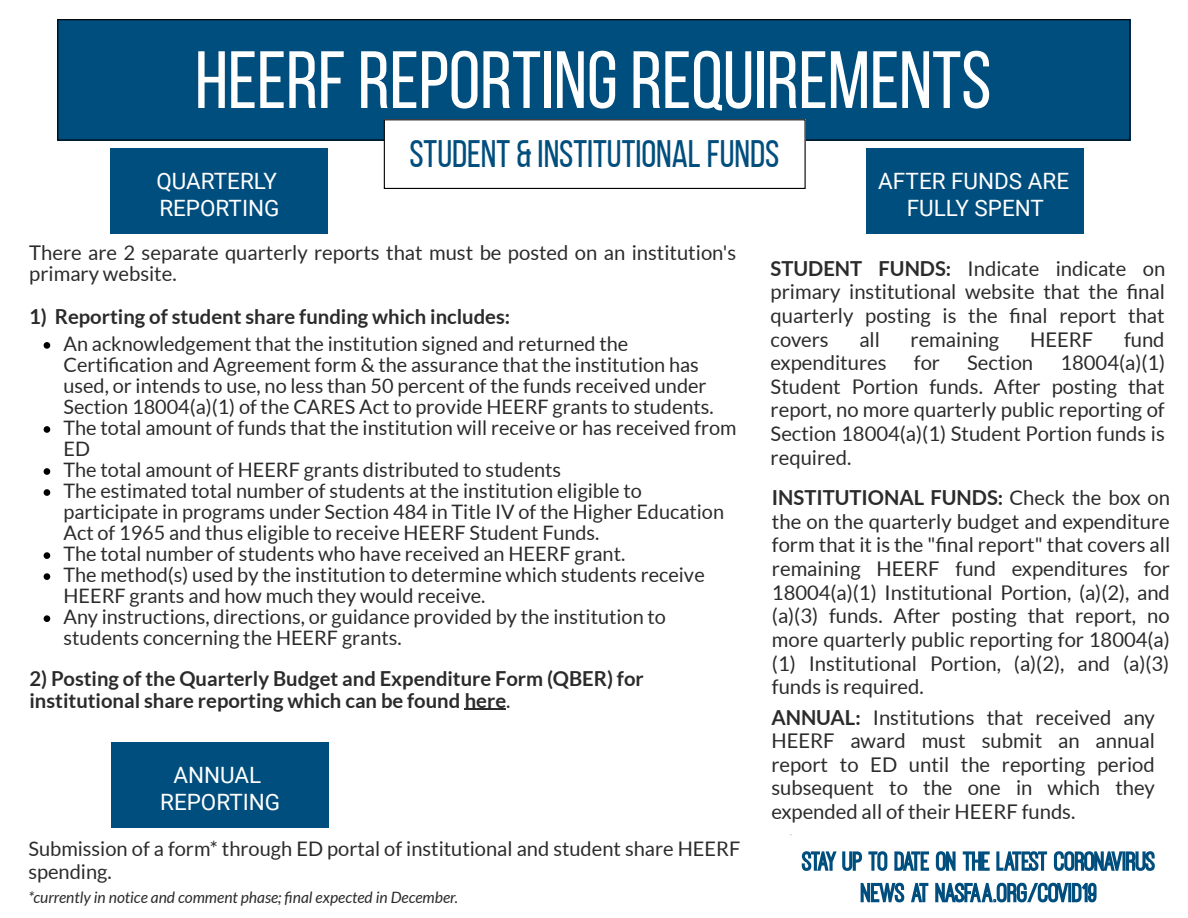
<style>
.page{position:relative;width:1188px;height:918px;background:#fff}
.page>*{position:absolute;margin:0;border:0;box-sizing:border-box;transform-origin:0 0}
.t1{font:81px "Bebas Neue";color:#fff}
.t2{font:38.25px "Bebas Neue";color:#004e7d}
.t3{font:22.5px/27px "Roboto";color:#fff;text-align:center}
.t4{font:20.25px/23.7px "Lato";color:#2b2b2b;text-align:justify}
.t5{font:700 20.25px/21.3px "Lato";color:#2b2b2b}
.t6{font:20.1px/23.4px "Lato";color:#2b2b2b}
.t7{font:19.95px/21px "Lato";color:#2b2b2b}
.t8{font:italic 15.6px "Lato";color:#2b2b2b}
.s1{font-weight:400}
.s2{font-weight:700}
</style>
<div class="page">
<div style="left:57px;top:19px;width:1073px;height:122px;background:#004e7d"></div>
<div style="left:57px;top:19px;width:1073px;height:122px;border:1px solid #000"></div>
<div style="left:384px;top:119px;width:422px;height:70px;background:#fff"></div>
<div style="left:384px;top:119px;width:422px;height:70px;border:1px solid #000"></div>
<div style="left:866px;top:148px;width:217px;height:86px;background:#004e7d"></div>
<svg style="left:802px;top:851px;width:353px;height:20px"></svg>
<svg style="left:861px;top:883px;width:236px;height:19px"></svg>
<div style="left:110px;top:148px;width:217px;height:86px;background:#004e7d"></div>
<div style="left:111px;top:743px;width:217px;height:85px;background:#004e7d"></div>
<svg style="left:44px;top:342px;width:6px;height:7px"></svg>
<svg style="left:44px;top:426px;width:6px;height:7px"></svg>
<svg style="left:44px;top:468px;width:6px;height:7px"></svg>
<svg style="left:44px;top:489px;width:6px;height:7px"></svg>
<svg style="left:44px;top:552px;width:6px;height:7px"></svg>
<svg style="left:44px;top:573px;width:6px;height:7px"></svg>
<svg style="left:44px;top:615px;width:6px;height:7px"></svg>
<hr style="left:465px;top:709px;width:41px;height:1px;background:#2b2b2b">
<h1 class="t1" style="left:195px;top:36px;width:798px">HEERF REPORTING REQUIREMENTS</h1>
<h2 class="t2" style="left:409px;top:133px;width:371px">STUDENT &amp; INSTITUTIONAL FUNDS</h2>
<p class="t3" style="left:156px;top:168px;width:125px;text-align:left">QUARTERLY<br>REPORTING</p>
<p class="t4" style="left:29px;top:242px;width:709px;line-height:21.3px">There are 2 separate quarterly reports that must be posted on an institution's primary website.</p>
<p class="t5" style="left:29px;top:306px;width:483px">1) Reporting of student share funding which includes:</p>
<p class="t7" style="left:64px;top:333px;width:674px">An acknowledgement that the institution signed and returned the Certification and Agreement form &amp; the assurance that the institution has used, or intends to use, no less than 50 percent of the funds received under Section 18004(a)(1) of the CARES Act to provide HEERF grants to students.<br>The total amount of funds that the institution will receive or has received from ED<br>The total amount of HEERF grants distributed to students<br>The estimated total number of students at the institution eligible to participate in programs under Section 484 in Title IV of the Higher Education Act of 1965 and thus eligible to receive HEERF Student Funds.<br>The total number of students who have received an HEERF grant.<br>The method(s) used by the institution to determine which students receive HEERF grants and how much they would receive.<br>Any instructions, directions, or guidance provided by the institution to students concerning the HEERF grants.</p>
<p class="t5" style="left:29px;top:668px;width:616px">2) Posting of the Quarterly Budget and Expenditure Form (QBER) for institutional share reporting which can be found here<span class="s1">.</span></p>
<p class="t3" style="left:160px;top:762px;width:122px">ANNUAL<br>REPORTING</p>
<p class="t6" style="left:28px;top:837px;width:713px">Submission of a form* through ED portal of institutional and student share HEERF spending.</p>
<p class="t8" style="left:28px;top:888px;width:431px">*currently in notice and comment phase; final expected in December.</p>
<p class="t3" style="left:878px;top:168px;width:192px">AFTER FUNDS ARE<br>FULLY SPENT</p>
<p class="t4" style="left:771px;top:257px;width:396px"><span class="s2">STUDENT FUNDS:</span> Indicate indicate on primary institutional website that the final quarterly posting is the final report that covers</p>
<p class="t4" style="left:859px;top:327px;width:22px">all</p>
<p class="t4" style="left:911px;top:327px;width:90px">remaining</p>
<p class="t4" style="left:1030px;top:327px;width:65px">HEERF</p>
<p class="t4" style="left:1124px;top:327px;width:42px">fund</p>
<p class="t4" style="left:771px;top:351px;width:117px">expenditures</p>
<p class="t4" style="left:914px;top:351px;width:28px">for</p>
<p class="t4" style="left:967px;top:351px;width:67px">Section</p>
<p class="t4" style="left:771px;top:351px;width:396px;text-indent:290px">18004(a)(1)<br>Student Portion funds. After posting that report, no more quarterly public reporting of Section 18004(a)(1) Student Portion funds is required.</p>
<p class="t4" style="left:772px;top:486px;width:400px"><span class="s2">INSTITUTIONAL FUNDS:</span> Check the box on the on the quarterly budget and expenditure form that it is the "final report" that covers all remaining HEERF fund expenditures for 18004(a)(1) Institutional Portion, (a)(2), and (a)(3) funds. After posting that report, no more quarterly public reporting for 18004(a) (1) Institutional Portion, (a)(2), and (a)(3) funds is required.</p>
<p class="t4" style="left:771px;top:705px;width:385px"><span class="s2">ANNUAL:</span> Institutions that received any HEERF award must submit an annual report to ED until the reporting period subsequent to the one in which they expended all of their HEERF funds.</p>
</div>
